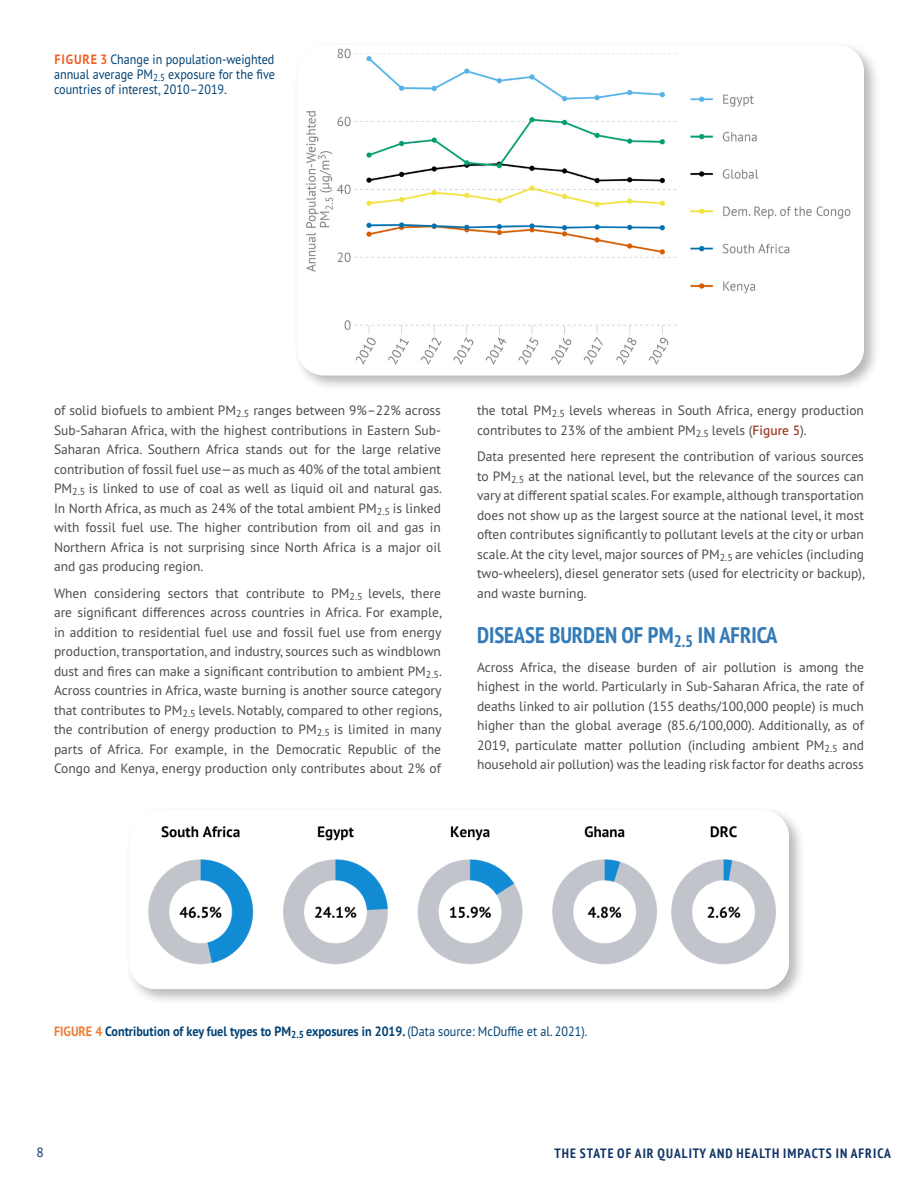
<style>
.page{position:relative;width:918px;height:1188px;background:#fff}
.page>*{position:absolute;margin:0;border:0;box-sizing:border-box;transform-origin:0 0}
.t1{font:700 condensed 22.5px "PT Sans Pro";color:#337ab7}
.t2{font:13.5px/19.5px "PT Sans Pro";color:#4b4c4d;text-align:justify}
.t3{font:13.5px/15px "PT Sans Pro";color:#004275;text-align:justify;scale:.9 1}
.t4{font:700 13.5px "PT Sans Pro";color:#004275;scale:.9 1}
.t5{font:700 condensed 13.5px "PT Sans";letter-spacing:.08em;color:#113566}
.t6{font:13.5px "PT Sans Pro";color:#113566}
.s1{font-weight:700;color:#f15f27}
.s2{font-weight:600;color:#a24028}
.s3{color:#ed7d31}
.s4{font-weight:400}
</style>
<div class="page">
<div style="left:293px;top:41px;width:588px;height:351px;background:#231f20;opacity:.32"></div>
<img style="left:297px;top:45px;width:567px;height:330px">
<div style="left:125px;top:806px;width:681px;height:199px;background:#231f20;opacity:.32"></div>
<img style="left:129px;top:810px;width:660px;height:179px">
<p class="t3" style="left:54px;top:52px;width:247px"><span class="s1">FIGURE 3</span> Change in population-weighted annual average PM<sub>2.5</sub> exposure for the five countries of interest, 2010–2019.</p>
<p class="t2" style="left:54px;top:401px;width:390px">of solid biofuels to ambient PM<sub>2.5</sub> ranges between 9%–22% across Sub-Saharan Africa, with the highest contributions in Eastern Sub-Saharan Africa. Southern Africa stands out for the large relative contribution of fossil fuel use—as much as 40% of the total ambient PM<sub>2.5</sub> is linked to use of coal as well as liquid oil and natural gas.<br>In North Africa, as much as 24% of the total ambient PM<sub>2.5</sub> is linked with fossil fuel use. The higher contribution from oil and gas in Northern Africa is not surprising since North Africa is a major oil and gas producing region.</p>
<p class="t2" style="left:54px;top:583px;width:390px">When considering sectors that contribute to PM<sub>2.5</sub> levels, there are significant differences across countries in Africa. For example, in addition to residential fuel use and fossil fuel use from energy production, transportation, and industry, sources such as windblown dust and fires can make a significant contribution to ambient PM<sub>2.5</sub>.<br>Across countries in Africa, waste burning is another source category that contributes to PM<sub>2.5</sub> levels. Notably, compared to other regions, the contribution of energy production to PM<sub>2.5</sub> is limited in many parts of Africa. For example, in the Democratic Republic of the Congo and Kenya, energy production only contributes about 2% of</p>
<p class="t2" style="left:477px;top:401px;width:389px">the total PM<sub>2.5</sub> levels whereas in South Africa, energy production contributes to 23% of the ambient PM<sub>2.5</sub> levels (<span class="s2">Figure 5</span>).</p>
<p class="t2" style="left:477px;top:446px;width:390px">Data presented here represent the contribution of various sources to PM<sub>2.5</sub> at the national level, but the relevance of the sources can vary at different spatial scales. For example, although transportation does not show up as the largest source at the national level, it most often contributes significantly to pollutant levels at the city or urban scale. At the city level, major sources of PM<sub>2.5</sub> are vehicles (including two-wheelers), diesel generator sets (used for electricity or backup), and waste burning.</p>
<h1 class="t1" style="left:477px;top:621px;width:302px">DISEASE BURDEN OF PM<sub>2.5</sub> IN AFRICA</h1>
<p class="t2" style="left:477px;top:657px;width:389px">Across Africa, the disease burden of air pollution is among the highest in the world. Particularly in Sub-Saharan Africa, the rate of deaths linked to air pollution (155 deaths/100,000 people) is much higher than the global average (85.6/100,000). Additionally, as of 2019, particulate matter pollution (including ambient PM<sub>2.5</sub> and household air pollution) was the leading risk factor for deaths across</p>
<p class="t4" style="left:54px;top:1023px;width:594px"><span class="s3">FIGURE 4</span> Contribution of key fuel types to PM<sub>2.5</sub> exposures in 2019. <span class="s4">(Data source: McDuffie et al. 2021).</span></p>
<p class="t6" style="left:37px;top:1144px;width:9px">8</p>
<p class="t5" style="left:554px;top:1144px;width:338px">THE STATE OF AIR QUALITY AND HEALTH IMPACTS IN AFRICA</p>
</div>
